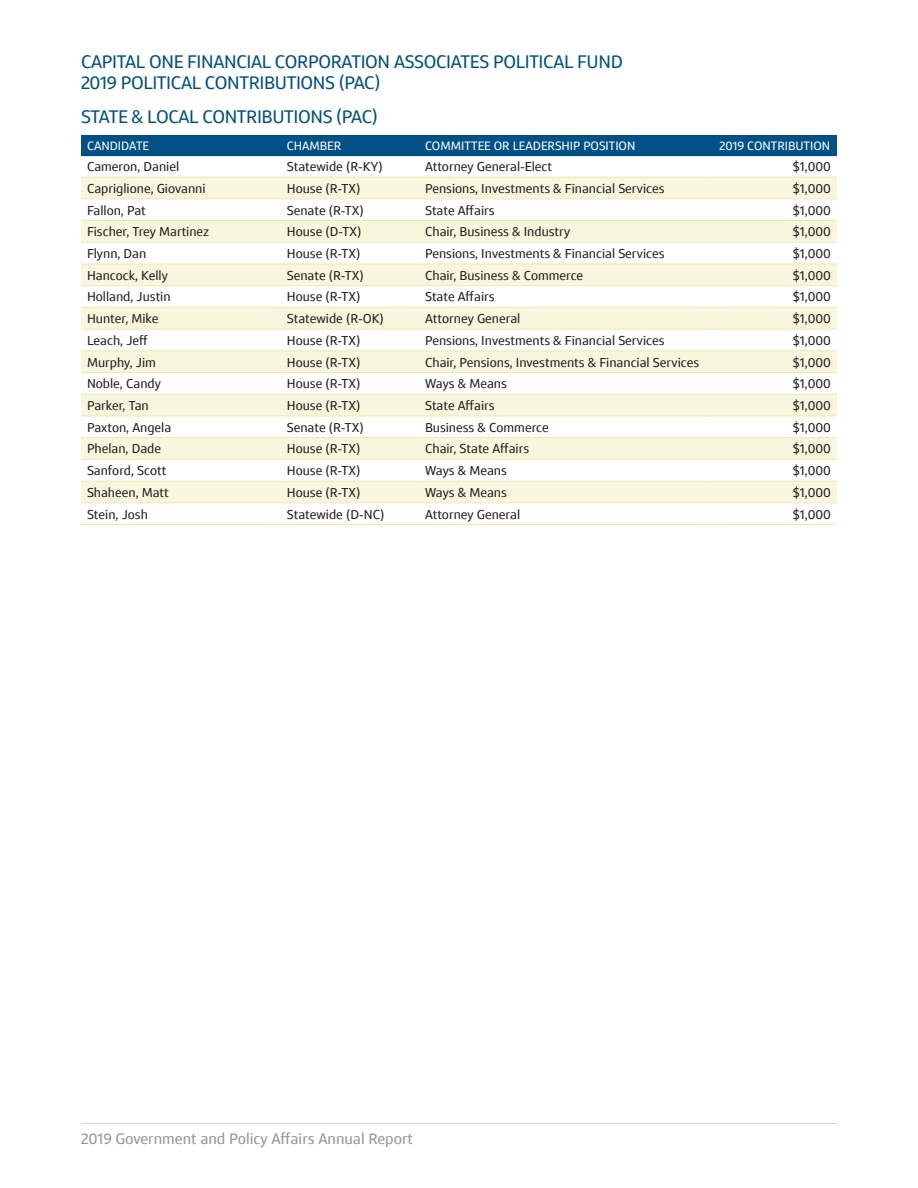
<style>
.page{position:relative;width:918px;height:1188px;background:#fff}
.page>*{position:absolute;margin:0;border:0;box-sizing:border-box;transform-origin:0 0}
.t1{font:18px/21px "Optimist";letter-spacing:-.02em;color:#005187}
.t2{font:15px "Optimist";color:#939598}
.t3{font:12.75px "Optimist";color:#231f20}
.t4{font:12px "Optimist";color:#fff}
</style>
<div class="page">
<hr style="left:81px;top:1123px;width:756px;height:1px;background:#d1d2d4">
<div style="left:81px;top:135px;width:756px;height:21px;background:#005187"></div>
<svg style="left:81px;top:178px;width:756px;height:324px;fill:#f9f6de"></svg>
<hr style="left:81px;top:177px;width:200px;height:1px;background:#f3e8b0">
<hr style="left:281px;top:177px;width:138px;height:1px;background:#f3e8b0">
<hr style="left:419px;top:177px;width:291px;height:1px;background:#f3e8b0">
<hr style="left:710px;top:177px;width:127px;height:1px;background:#f3e8b0">
<hr style="left:81px;top:198px;width:200px;height:1px;background:#f3e8b0">
<hr style="left:281px;top:198px;width:138px;height:1px;background:#f3e8b0">
<hr style="left:419px;top:198px;width:291px;height:1px;background:#f3e8b0">
<hr style="left:710px;top:198px;width:127px;height:1px;background:#f3e8b0">
<hr style="left:81px;top:220px;width:200px;height:1px;background:#f3e8b0">
<hr style="left:281px;top:220px;width:138px;height:1px;background:#f3e8b0">
<hr style="left:419px;top:220px;width:291px;height:1px;background:#f3e8b0">
<hr style="left:710px;top:220px;width:127px;height:1px;background:#f3e8b0">
<hr style="left:81px;top:242px;width:200px;height:1px;background:#f3e8b0">
<hr style="left:281px;top:242px;width:138px;height:1px;background:#f3e8b0">
<hr style="left:419px;top:242px;width:291px;height:1px;background:#f3e8b0">
<hr style="left:710px;top:242px;width:127px;height:1px;background:#f3e8b0">
<hr style="left:81px;top:264px;width:200px;height:1px;background:#f3e8b0">
<hr style="left:281px;top:264px;width:138px;height:1px;background:#f3e8b0">
<hr style="left:419px;top:264px;width:291px;height:1px;background:#f3e8b0">
<hr style="left:710px;top:264px;width:127px;height:1px;background:#f3e8b0">
<hr style="left:81px;top:285px;width:200px;height:1px;background:#f3e8b0">
<hr style="left:281px;top:285px;width:138px;height:1px;background:#f3e8b0">
<hr style="left:419px;top:285px;width:291px;height:1px;background:#f3e8b0">
<hr style="left:710px;top:285px;width:127px;height:1px;background:#f3e8b0">
<hr style="left:81px;top:307px;width:200px;height:1px;background:#f3e8b0">
<hr style="left:281px;top:307px;width:138px;height:1px;background:#f3e8b0">
<hr style="left:419px;top:307px;width:291px;height:1px;background:#f3e8b0">
<hr style="left:710px;top:307px;width:127px;height:1px;background:#f3e8b0">
<hr style="left:81px;top:329px;width:200px;height:1px;background:#f3e8b0">
<hr style="left:281px;top:329px;width:138px;height:1px;background:#f3e8b0">
<hr style="left:419px;top:329px;width:291px;height:1px;background:#f3e8b0">
<hr style="left:710px;top:329px;width:127px;height:1px;background:#f3e8b0">
<hr style="left:81px;top:350px;width:200px;height:1px;background:#f3e8b0">
<hr style="left:281px;top:350px;width:138px;height:1px;background:#f3e8b0">
<hr style="left:419px;top:350px;width:291px;height:1px;background:#f3e8b0">
<hr style="left:710px;top:350px;width:127px;height:1px;background:#f3e8b0">
<hr style="left:81px;top:372px;width:200px;height:1px;background:#f3e8b0">
<hr style="left:281px;top:372px;width:138px;height:1px;background:#f3e8b0">
<hr style="left:419px;top:372px;width:291px;height:1px;background:#f3e8b0">
<hr style="left:710px;top:372px;width:127px;height:1px;background:#f3e8b0">
<hr style="left:81px;top:394px;width:200px;height:1px;background:#f3e8b0">
<hr style="left:281px;top:394px;width:138px;height:1px;background:#f3e8b0">
<hr style="left:419px;top:394px;width:291px;height:1px;background:#f3e8b0">
<hr style="left:710px;top:394px;width:127px;height:1px;background:#f3e8b0">
<hr style="left:81px;top:416px;width:200px;height:1px;background:#f3e8b0">
<hr style="left:281px;top:416px;width:138px;height:1px;background:#f3e8b0">
<hr style="left:419px;top:416px;width:291px;height:1px;background:#f3e8b0">
<hr style="left:710px;top:416px;width:127px;height:1px;background:#f3e8b0">
<hr style="left:81px;top:437px;width:200px;height:1px;background:#f3e8b0">
<hr style="left:281px;top:437px;width:138px;height:1px;background:#f3e8b0">
<hr style="left:419px;top:437px;width:291px;height:1px;background:#f3e8b0">
<hr style="left:710px;top:437px;width:127px;height:1px;background:#f3e8b0">
<hr style="left:81px;top:459px;width:200px;height:1px;background:#f3e8b0">
<hr style="left:281px;top:459px;width:138px;height:1px;background:#f3e8b0">
<hr style="left:419px;top:459px;width:291px;height:1px;background:#f3e8b0">
<hr style="left:710px;top:459px;width:127px;height:1px;background:#f3e8b0">
<hr style="left:81px;top:481px;width:200px;height:1px;background:#f3e8b0">
<hr style="left:281px;top:481px;width:138px;height:1px;background:#f3e8b0">
<hr style="left:419px;top:481px;width:291px;height:1px;background:#f3e8b0">
<hr style="left:710px;top:481px;width:127px;height:1px;background:#f3e8b0">
<hr style="left:81px;top:502px;width:200px;height:1px;background:#f3e8b0">
<hr style="left:281px;top:502px;width:138px;height:1px;background:#f3e8b0">
<hr style="left:419px;top:502px;width:291px;height:1px;background:#f3e8b0">
<hr style="left:710px;top:502px;width:127px;height:1px;background:#f3e8b0">
<hr style="left:81px;top:524px;width:200px;height:1px;background:#f3e8b0">
<hr style="left:281px;top:524px;width:138px;height:1px;background:#f3e8b0">
<hr style="left:419px;top:524px;width:291px;height:1px;background:#f3e8b0">
<hr style="left:710px;top:524px;width:127px;height:1px;background:#f3e8b0">
<p class="t1" style="left:81px;top:51px;width:543px">CAPITAL ONE FINANCIAL CORPORATION ASSOCIATES POLITICAL FUND<br>2019 POLITICAL CONTRIBUTIONS (PAC)</p>
<h2 class="t1" style="left:81px;top:107px;width:298px">STATE &amp; LOCAL CONTRIBUTIONS (PAC)</h2>
<p class="t4" style="left:87px;top:139px;width:64px">CANDIDATE</p>
<p class="t4" style="left:287px;top:139px;width:56px">CHAMBER</p>
<p class="t4" style="left:425px;top:139px;width:212px">COMMITTEE OR LEADERSHIP POSITION</p>
<p class="t4" style="left:720px;top:139px;width:112px">2019 CONTRIBUTION</p>
<p class="t3" style="left:87px;top:159px;width:94px">Cameron, Daniel</p>
<p class="t3" style="left:287px;top:159px;width:97px">Statewide (R-KY)</p>
<p class="t3" style="left:425px;top:159px;width:129px">Attorney General-Elect</p>
<p class="t3" style="left:792px;top:159px;width:40px">$1,000</p>
<p class="t3" style="left:87px;top:181px;width:120px">Capriglione, Giovanni</p>
<p class="t3" style="left:287px;top:181px;width:75px">House (R-TX)</p>
<p class="t3" style="left:425px;top:181px;width:241px">Pensions, Investments &amp; Financial Services</p>
<p class="t3" style="left:792px;top:181px;width:40px">$1,000</p>
<p class="t3" style="left:87px;top:203px;width:60px">Fallon, Pat</p>
<p class="t3" style="left:287px;top:203px;width:78px">Senate (R-TX)</p>
<p class="t3" style="left:425px;top:203px;width:71px">State Affairs</p>
<p class="t3" style="left:792px;top:203px;width:40px">$1,000</p>
<p class="t3" style="left:87px;top:224px;width:124px">Fischer, Trey Martinez</p>
<p class="t3" style="left:287px;top:224px;width:76px">House (D-TX)</p>
<p class="t3" style="left:425px;top:224px;width:147px">Chair, Business &amp; Industry</p>
<p class="t3" style="left:792px;top:224px;width:40px">$1,000</p>
<p class="t3" style="left:87px;top:246px;width:61px">Flynn, Dan</p>
<p class="t3" style="left:287px;top:246px;width:75px">House (R-TX)</p>
<p class="t3" style="left:425px;top:246px;width:241px">Pensions, Investments &amp; Financial Services</p>
<p class="t3" style="left:792px;top:246px;width:40px">$1,000</p>
<p class="t3" style="left:87px;top:268px;width:82px">Hancock, Kelly</p>
<p class="t3" style="left:287px;top:268px;width:78px">Senate (R-TX)</p>
<p class="t3" style="left:425px;top:268px;width:160px">Chair, Business &amp; Commerce</p>
<p class="t3" style="left:792px;top:268px;width:40px">$1,000</p>
<p class="t3" style="left:87px;top:290px;width:85px">Holland, Justin</p>
<p class="t3" style="left:287px;top:290px;width:75px">House (R-TX)</p>
<p class="t3" style="left:425px;top:290px;width:71px">State Affairs</p>
<p class="t3" style="left:792px;top:290px;width:40px">$1,000</p>
<p class="t3" style="left:87px;top:311px;width:73px">Hunter, Mike</p>
<p class="t3" style="left:287px;top:311px;width:99px">Statewide (R-OK)</p>
<p class="t3" style="left:425px;top:311px;width:97px">Attorney General</p>
<p class="t3" style="left:792px;top:311px;width:40px">$1,000</p>
<p class="t3" style="left:87px;top:333px;width:62px">Leach, Jeff</p>
<p class="t3" style="left:287px;top:333px;width:75px">House (R-TX)</p>
<p class="t3" style="left:425px;top:333px;width:241px">Pensions, Investments &amp; Financial Services</p>
<p class="t3" style="left:792px;top:333px;width:40px">$1,000</p>
<p class="t3" style="left:87px;top:355px;width:70px">Murphy, Jim</p>
<p class="t3" style="left:287px;top:355px;width:75px">House (R-TX)</p>
<p class="t3" style="left:425px;top:355px;width:276px">Chair, Pensions, Investments &amp; Financial Services</p>
<p class="t3" style="left:792px;top:355px;width:40px">$1,000</p>
<p class="t3" style="left:87px;top:376px;width:75px">Noble, Candy</p>
<p class="t3" style="left:287px;top:376px;width:75px">House (R-TX)</p>
<p class="t3" style="left:425px;top:376px;width:83px">Ways &amp; Means</p>
<p class="t3" style="left:792px;top:376px;width:40px">$1,000</p>
<p class="t3" style="left:87px;top:398px;width:63px">Parker, Tan</p>
<p class="t3" style="left:287px;top:398px;width:75px">House (R-TX)</p>
<p class="t3" style="left:425px;top:398px;width:71px">State Affairs</p>
<p class="t3" style="left:792px;top:398px;width:40px">$1,000</p>
<p class="t3" style="left:87px;top:420px;width:86px">Paxton, Angela</p>
<p class="t3" style="left:287px;top:420px;width:78px">Senate (R-TX)</p>
<p class="t3" style="left:425px;top:420px;width:125px">Business &amp; Commerce</p>
<p class="t3" style="left:792px;top:420px;width:40px">$1,000</p>
<p class="t3" style="left:87px;top:442px;width:76px">Phelan, Dade</p>
<p class="t3" style="left:287px;top:442px;width:75px">House (R-TX)</p>
<p class="t3" style="left:425px;top:442px;width:106px">Chair, State Affairs</p>
<p class="t3" style="left:792px;top:442px;width:40px">$1,000</p>
<p class="t3" style="left:87px;top:463px;width:81px">Sanford, Scott</p>
<p class="t3" style="left:287px;top:463px;width:75px">House (R-TX)</p>
<p class="t3" style="left:425px;top:463px;width:83px">Ways &amp; Means</p>
<p class="t3" style="left:792px;top:463px;width:40px">$1,000</p>
<p class="t3" style="left:87px;top:485px;width:83px">Shaheen, Matt</p>
<p class="t3" style="left:287px;top:485px;width:75px">House (R-TX)</p>
<p class="t3" style="left:425px;top:485px;width:83px">Ways &amp; Means</p>
<p class="t3" style="left:792px;top:485px;width:40px">$1,000</p>
<p class="t3" style="left:87px;top:507px;width:62px">Stein, Josh</p>
<p class="t3" style="left:287px;top:507px;width:99px">Statewide (D-NC)</p>
<p class="t3" style="left:425px;top:507px;width:97px">Attorney General</p>
<p class="t3" style="left:792px;top:507px;width:40px">$1,000</p>
<p class="t2" style="left:81px;top:1130px;width:333px">2019 Government and Policy Affairs Annual Report</p>
</div>
